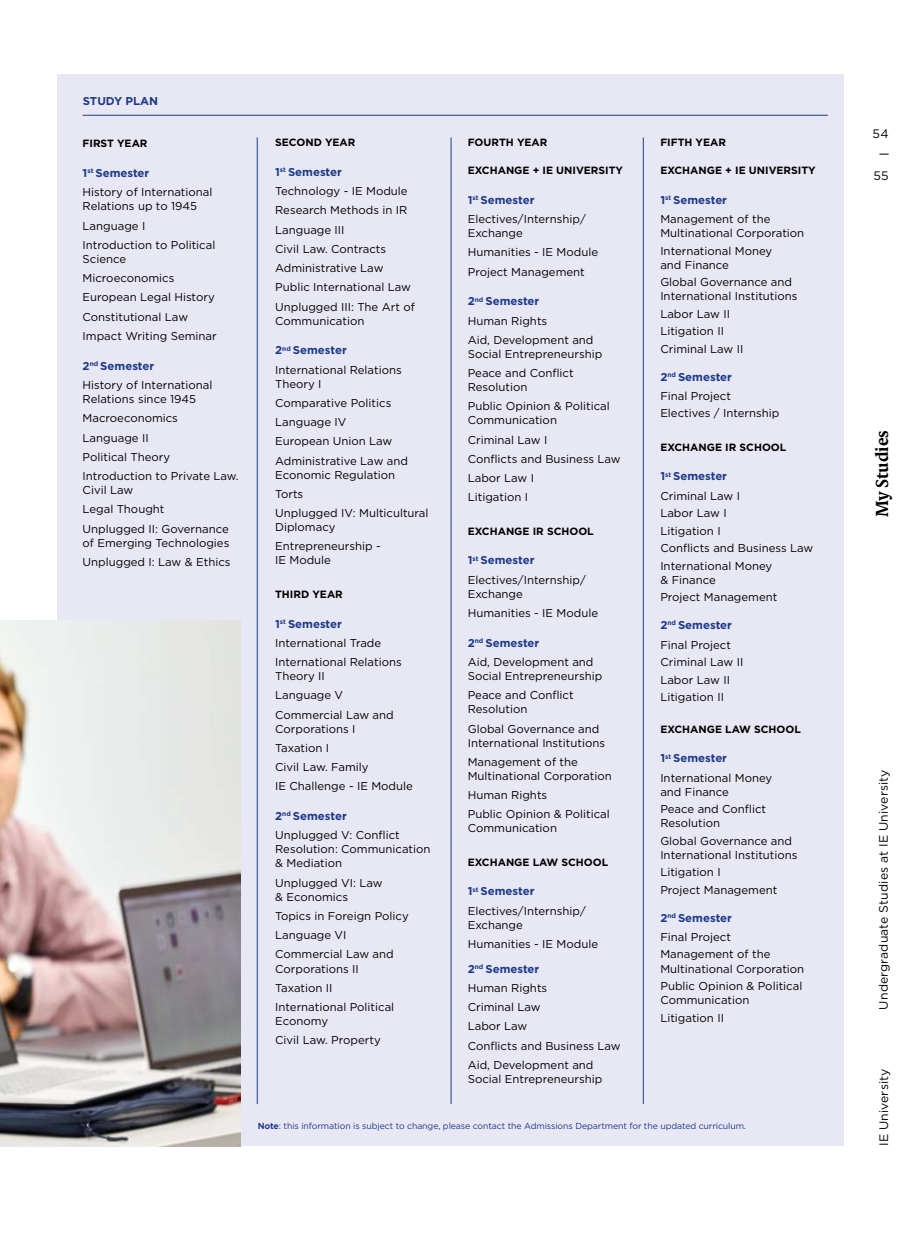
<style>
.page{position:relative;width:918px;height:1241px;background:#fff}
.page>*{position:absolute;margin:0;border:0;box-sizing:border-box;transform-origin:0 0}
.t1{font:700 17.5px "Berlingske Text";color:#000}
.t2{font:12.25px "Gotham";letter-spacing:.01em;color:#000}
.t3{font:11.38px/19.2px "Gotham";color:#000}
.t4{font:700 11.38px "Gotham";color:#1d3a89}
.t5{font:700 10.5px "Gotham";color:#000}
.t6{font:8.75px "Gotham";letter-spacing:-.01em;color:#1d3a89}
.s1{font-weight:700;color:#1d3a89}
.s2{font-weight:700}
</style>
<div class="page">
<div style="left:57px;top:74px;width:787px;height:1071px;background:#e8e8f5"></div>
<hr style="left:83px;top:115px;width:745px;height:1px;background:#1d3a89">
<hr style="left:450px;top:137px;width:1px;height:966px;background:#1d3a89">
<hr style="left:643px;top:137px;width:1px;height:966px;background:#1d3a89">
<hr style="left:257px;top:137px;width:1px;height:966px;background:#1d3a89">
<img style="left:0;top:620px;width:240px;height:525px">
<p class="t4" style="left:83px;top:93px;width:77px">STUDY PLAN</p>
<p class="t5" style="left:83px;top:137px;width:66px">FIRST YEAR</p>
<p class="t3" style="left:83px;top:163px;width:131px"><span class="s1">1</span><sup>st</sup> <span class="s1">Semester<br></span>History of International</p>
<p class="t3" style="left:83px;top:196px;width:134px">Relations up to 1945<br>Language I<br>Introduction to Political</p>
<p class="t3" style="left:83px;top:249px;width:136px">Science<br>Microeconomics<br>European Legal History<br>Constitutional Law<br>Impact Writing Seminar</p>
<p class="t3" style="left:83px;top:356px;width:131px"><span class="s1">2</span><sup>nd</sup> <span class="s1">Semester<br></span>History of International</p>
<p class="t3" style="left:83px;top:389px;width:158px">Relations since 1945<br>Macroeconomics<br>Language II<br>Political Theory<br>Introduction to Private Law.</p>
<p class="t3" style="left:83px;top:480px;width:148px">Civil Law<br>Legal Thought<br>Unplugged II: Governance</p>
<p class="t3" style="left:83px;top:532px;width:149px">of Emerging Technologies<br>Unplugged I: Law &amp; Ethics</p>
<p class="t5" style="left:275px;top:135px;width:82px">SECOND YEAR</p>
<p class="t3" style="left:275px;top:162px;width:141px"><span class="s1">1</span><sup>st</sup> <span class="s1">Semester<br></span>Technology - IE Module<br>Research Methods in IR<br>Language III<br>Civil Law. Contracts<br>Administrative Law<br>Public International Law<br>Unplugged III: The Art of</p>
<p class="t3" style="left:275px;top:310px;width:91px">Communication</p>
<p class="t3" style="left:275px;top:340px;width:128px"><span class="s1">2</span><sup>nd</sup> <span class="s1">Semester<br></span>International Relations</p>
<p class="t3" style="left:275px;top:373px;width:134px">Theory I<br>Comparative Politics<br>Language IV<br>European Union Law<br>Administrative Law and</p>
<p class="t3" style="left:275px;top:464px;width:155px">Economic Regulation<br>Torts<br>Unplugged IV: Multicultural</p>
<p class="t3" style="left:275px;top:517px;width:107px">Diplomacy<br>Entrepreneurship -</p>
<p class="t3" style="left:275px;top:550px;width:57px">IE Module</p>
<p class="t5" style="left:275px;top:587px;width:69px">THIRD YEAR</p>
<p class="t3" style="left:275px;top:613px;width:128px"><span class="s1">1</span><sup>st</sup> <span class="s1">Semester<br></span>International Trade<br>International Relations</p>
<p class="t3" style="left:275px;top:666px;width:120px">Theory II<br>Language V<br>Commercial Law and</p>
<p class="t3" style="left:275px;top:718px;width:139px">Corporations I<br>Taxation I<br>Civil Law. Family<br>IE Challenge - IE Module</p>
<p class="t3" style="left:275px;top:806px;width:126px"><span class="s1">2</span><sup>nd</sup> <span class="s1">Semester<br></span>Unplugged V: Conflict</p>
<p class="t3" style="left:275px;top:842px;width:157px;line-height:14px">Resolution: Communication &amp; Mediation</p>
<p class="t3" style="left:275px;top:875px;width:109px;line-height:14px">Unplugged VI: Law &amp; Economics</p>
<p class="t3" style="left:275px;top:905px;width:135px">Topics in Foreign Policy<br>Language VI<br>Commercial Law and</p>
<p class="t3" style="left:275px;top:958px;width:121px">Corporations II<br>Taxation II<br>International Political</p>
<p class="t3" style="left:275px;top:1010px;width:107px">Economy<br>Civil Law. Property</p>
<p class="t5" style="left:468px;top:135px;width:81px">FOURTH YEAR</p>
<p class="t5" style="left:468px;top:163px;width:157px">EXCHANGE + IE UNIVERSITY</p>
<p class="t3" style="left:468px;top:190px;width:120px"><span class="s1">1</span><sup>st</sup> <span class="s1">Semester<br></span>Electives/Internship/</p>
<p class="t3" style="left:468px;top:223px;width:132px">Exchange<br>Humanities - IE Module<br>Project Management</p>
<p class="t3" style="left:468px;top:291px;width:127px"><span class="s1">2</span><sup>nd</sup> <span class="s1">Semester<br></span>Human Rights<br>Aid, Development and</p>
<p class="t3" style="left:468px;top:344px;width:136px">Social Entrepreneurship<br>Peace and Conflict</p>
<p class="t3" style="left:468px;top:377px;width:143px">Resolution<br>Public Opinion &amp; Political</p>
<p class="t3" style="left:468px;top:410px;width:154px">Communication<br>Criminal Law I<br>Conflicts and Business Law<br>Labor Law I<br>Litigation I</p>
<p class="t5" style="left:468px;top:524px;width:127px">EXCHANGE IR SCHOOL</p>
<p class="t3" style="left:468px;top:550px;width:120px"><span class="s1">1</span><sup>st</sup> <span class="s1">Semester<br></span>Electives/Internship/</p>
<p class="t3" style="left:468px;top:583px;width:132px">Exchange<br>Humanities - IE Module</p>
<p class="t3" style="left:468px;top:632px;width:127px"><span class="s1">2</span><sup>nd</sup> <span class="s1">Semester<br></span>Aid, Development and</p>
<p class="t3" style="left:468px;top:666px;width:136px">Social Entrepreneurship<br>Peace and Conflict</p>
<p class="t3" style="left:468px;top:699px;width:133px">Resolution<br>Global Governance and</p>
<p class="t3" style="left:468px;top:732px;width:139px">International Institutions<br>Management of the</p>
<p class="t3" style="left:468px;top:765px;width:145px">Multinational Corporation<br>Human Rights<br>Public Opinion &amp; Political</p>
<p class="t3" style="left:468px;top:818px;width:91px">Communication</p>
<p class="t5" style="left:468px;top:854px;width:142px">EXCHANGE LAW SCHOOL</p>
<p class="t3" style="left:468px;top:881px;width:120px"><span class="s1">1</span><sup>st</sup> <span class="s1">Semester<br></span>Electives/Internship/</p>
<p class="t3" style="left:468px;top:914px;width:132px">Exchange<br>Humanities - IE Module</p>
<p class="t3" style="left:468px;top:958px;width:154px"><span class="s1">2</span><sup>nd</sup> <span class="s1">Semester<br></span>Human Rights<br>Criminal Law<br>Labor Law<br>Conflicts and Business Law<br>Aid, Development and</p>
<p class="t3" style="left:468px;top:1068px;width:136px">Social Entrepreneurship</p>
<p class="t5" style="left:660px;top:135px;width:67px">FIFTH YEAR</p>
<p class="t5" style="left:660px;top:163px;width:157px">EXCHANGE + IE UNIVERSITY</p>
<p class="t3" style="left:660px;top:190px;width:112px"><span class="s1">1</span><sup>st</sup> <span class="s1">Semester<br></span>Management of the</p>
<p class="t3" style="left:660px;top:224px;width:145px;line-height:17.5px">Multinational Corporation<br>International Money</p>
<p class="t3" style="left:660px;top:255px;width:133px;line-height:17.5px">and Finance<br>Global Governance and</p>
<p class="t3" style="left:660px;top:287px;width:139px;line-height:17.5px">International Institutions<br>Labor Law II<br>Litigation II<br>Criminal Law II</p>
<p class="t3" style="left:660px;top:366px;width:73px"><span class="s1">2</span><sup>nd</sup> <span class="s1">Semester<br></span>Final Project</p>
<p class="t3" style="left:660px;top:403px;width:121px">Electives / Internship</p>
<p class="t5" style="left:660px;top:440px;width:127px">EXCHANGE IR SCHOOL</p>
<p class="t3" style="left:660px;top:466px;width:81px"><span class="s1">1</span><sup>st</sup> <span class="s1">Semester<br></span>Criminal Law I</p>
<p class="t3" style="left:660px;top:504px;width:154px;line-height:17.5px">Labor Law I<br>Litigation I<br>Conflicts and Business Law<br>International Money</p>
<p class="t3" style="left:660px;top:570px;width:118px;line-height:17.5px">&amp; Finance<br>Project Management</p>
<p class="t3" style="left:660px;top:615px;width:73px"><span class="s1">2</span><sup>nd</sup> <span class="s1">Semester<br></span>Final Project</p>
<p class="t3" style="left:660px;top:653px;width:84px;line-height:17.5px">Criminal Law II<br>Labor Law II<br>Litigation II</p>
<p class="t5" style="left:660px;top:721px;width:142px">EXCHANGE LAW SCHOOL</p>
<p class="t3" style="left:660px;top:748px;width:113px"><span class="s1">1</span><sup>st</sup> <span class="s1">Semester<br></span>International Money</p>
<p class="t3" style="left:660px;top:782px;width:107px;line-height:17.5px">and Finance<br>Peace and Conflict</p>
<p class="t3" style="left:660px;top:814px;width:133px;line-height:17.5px">Resolution<br>Global Governance and</p>
<p class="t3" style="left:660px;top:845px;width:139px;line-height:17.5px">International Institutions<br>Litigation I<br>Project Management</p>
<p class="t3" style="left:660px;top:907px;width:73px"><span class="s1">2</span><sup>nd</sup> <span class="s1">Semester<br></span>Final Project</p>
<p class="t3" style="left:660px;top:947px;width:145px;line-height:14px">Management of the<br>Multinational Corporation</p>
<p class="t3" style="left:660px;top:978px;width:143px;line-height:14px">Public Opinion &amp; Political<br>Communication</p>
<p class="t3" style="left:660px;top:1007px;width:65px">Litigation II</p>
<p class="t6" style="left:258px;top:1119px;width:490px"><span class="s2">Note</span>: this information is subject to change, please contact the Admissions Department for the updated curriculum.</p>
<p class="t2" style="left:872px;top:125px;width:18px">54</p>
<p class="t2" style="left:873px;top:167px;width:17px">55</p>
<h1 class="t1" style="left:871px;top:517px;width:88px;rotate:-90deg">My Studies</h1>
<p class="t2" style="left:876px;top:1009px;width:242px;rotate:-90deg">Undergraduate Studies at IE University</p>
<p class="t2" style="left:876px;top:1145px;width:79px;rotate:-90deg">IE University</p>
</div>
